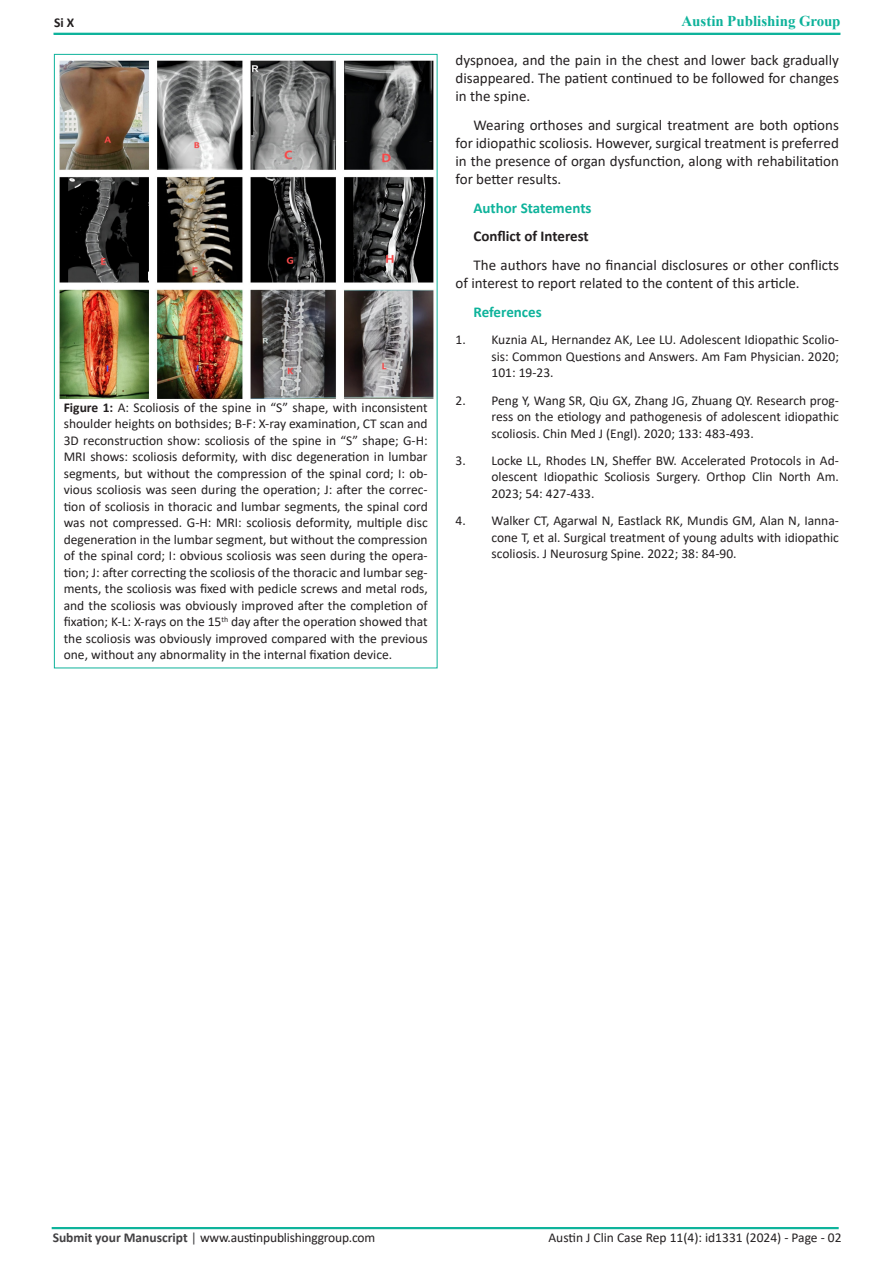
<style>
.page{position:relative;width:893px;height:1263px;background:#fff}
.page>*{position:absolute;margin:0;border:0;box-sizing:border-box;transform-origin:0 0}
.t1{font:15px/18px "Calibri";color:#231f20;text-align:justify}
.t2{font:700 15px "Calibri";color:#0eb39b}
.t3{font:700 15px "Times New Roman";color:#0eb29a}
.t4{font:700 15px "Calibri";color:#231f20}
.t5{font:13.5px/16.5px "Calibri";color:#231f20;text-align:justify}
.t6{font:700 13.5px "Calibri";color:#231f20}
.s1{color:#0eb39b}
.s2{font-weight:700}
.s3{font-weight:700;color:#414042}
.s4{color:#414042}
</style>
<div class="page">
<div style="left:53px;top:33px;width:787px;height:2px;border:2px solid #0eb39b"></div>
<div style="left:52px;top:1227px;width:787px;height:2px;border:2px solid #0eb39b"></div>
<img style="left:59px;top:60px;width:375px;height:339px">
<p class="t6" style="left:54px;top:13px;width:22px">Si X</p>
<p class="t3" style="left:681px;top:10px;width:161px"><span class="s1">A</span>ustin Publishing Group</p>
<p class="t1" style="left:455px;top:51px;width:385px">dyspnoea, and the pain in the chest and lower back gradually disappeared. The patient continued to be followed for changes in the spine.</p>
<p class="t1" style="left:455px;top:115px;width:385px;text-indent:18px">Wearing orthoses and surgical treatment are both options for idiopathic scoliosis. However, surgical treatment is preferred in the presence of organ dysfunction, along with rehabilitation for better results.</p>
<p class="t2" style="left:473px;top:197px;width:120px">Author Statements</p>
<p class="t4" style="left:473px;top:226px;width:117px">Conflict of Interest</p>
<p class="t1" style="left:455px;top:256px;width:385px;text-indent:18px">The authors have no financial disclosures or other conflicts of interest to report related to the content of this article.</p>
<p class="t2" style="left:473px;top:301px;width:70px">References</p>
<p class="t5" style="left:491px;top:331px;width:349px;text-indent:-36px">1. Kuznia AL, Hernandez AK, Lee LU. Adolescent Idiopathic Scolio&shy;sis: Common Questions and Answers. Am Fam Physician. 2020; 101: 19-23.</p>
<p class="t5" style="left:491px;top:391px;width:349px;text-indent:-36px">2. Peng Y, Wang SR, Qiu GX, Zhang JG, Zhuang QY. Research prog&shy;ress on the etiology and pathogenesis of adolescent idiopathic scoliosis. Chin Med J (Engl). 2020; 133: 483-493.</p>
<p class="t5" style="left:491px;top:452px;width:349px;text-indent:-36px">3. Locke LL, Rhodes LN, Sheffer BW. Accelerated Protocols in Ad&shy;olescent Idiopathic Scoliosis Surgery. Orthop Clin North Am.<br>2023; 54: 427-433.</p>
<p class="t5" style="left:491px;top:512px;width:349px;text-indent:-36px">4. Walker CT, Agarwal N, Eastlack RK, Mundis GM, Alan N, Ianna&shy;cone T, et al. Surgical treatment of young adults with idiopathic scoliosis. J Neurosurg Spine. 2022; 38: 84-90.</p>
<p class="t5" style="left:64px;top:399px;width:365px"><span class="s2">Figure 1:</span> A: Scoliosis of the spine in “S” shape, with inconsistent shoulder heights on bothsides; B-F: X-ray examination, CT scan and 3D reconstruction show: scoliosis of the spine in “S” shape; G-H:<br>MRI shows: scoliosis deformity, with disc degeneration in lumbar segments, but without the compression of the spinal cord; I: ob&shy;vious scoliosis was seen during the operation; J: after the correc&shy;tion of scoliosis in thoracic and lumbar segments, the spinal cord was not compressed. G-H: MRI: scoliosis deformity, multiple disc degeneration in the lumbar segment, but without the compression of the spinal cord; I: obvious scoliosis was seen during the opera&shy;tion; J: after correcting the scoliosis of the thoracic and lumbar seg&shy;ments, the scoliosis was fixed with pedicle screws and metal rods, and the scoliosis was obviously improved after the completion of fixation; K-L: X-rays on the 15<sup>th</sup> day after the operation showed that the scoliosis was obviously improved compared with the previous one, without any abnormality in the internal fixation device.</p>
<p class="t5" style="left:53px;top:1228px;width:324px"><span class="s3">Submit your Manuscript</span> <span class="s4">|</span> www.austinpublishinggroup.com</p>
<p class="t5" style="left:548px;top:1229px;width:295px">Austin J Clin Case Rep 11(4): id1331 (2024) - Page - 02</p>
</div>
